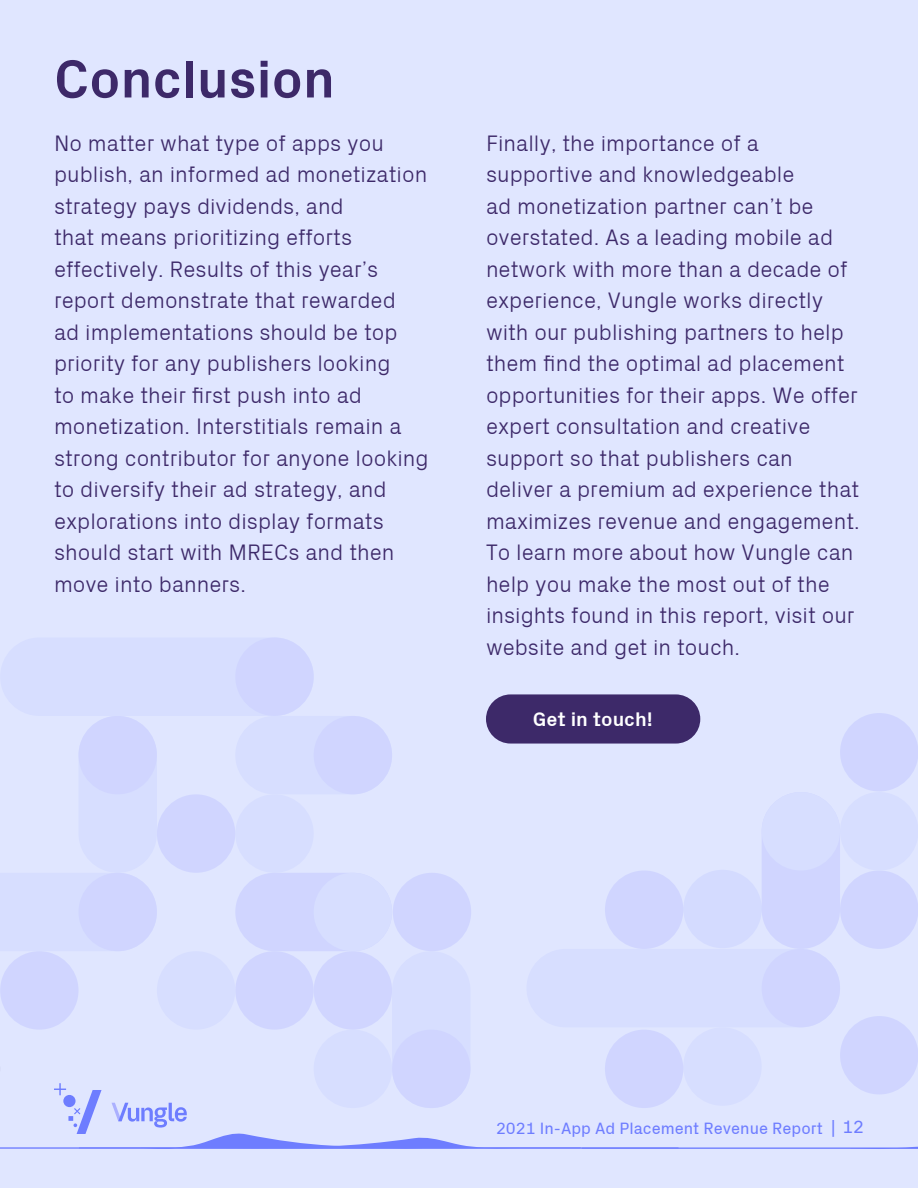
<style>
.page{position:relative;width:918px;height:1188px;background:#e0e6ff}
.page>*{position:absolute;margin:0;border:0;box-sizing:border-box;transform-origin:0 0}
.t1{font:700 54px "Px Grotesk";color:#3d2969}
.t2{font:300 22.5px/31.5px "Px Grotesk";color:#3d2969}
.t3{font:700 19.8px "Px Grotesk";color:#fff}
.t4{font:16.5px "Px Grotesk";color:#6e7dff}
.s1{font-size:18px}
</style>
<div class="page">
<div style="left:486px;top:694px;width:214px;height:50px;background:#3d2969;border-radius:25px"></div>
<div style="left:683px;top:870px;width:79px;height:78px;background:#d4dbff;border-radius:50%"></div>
<div style="left:235px;top:951px;width:79px;height:79px;background:#d0d5ff;border-radius:50%"></div>
<div style="left:235px;top:794px;width:79px;height:79px;background:#d7deff;border-radius:50%"></div>
<div style="left:157px;top:951px;width:78px;height:79px;background:#d7deff;border-radius:50%"></div>
<svg style="left:78px;top:873px;width:47px;height:78px"></svg>
<div style="left:157px;top:794px;width:78px;height:79px;background:#d0d5ff;border-radius:50%"></div>
<div style="left:79px;top:716px;width:78px;height:157px;background:#d7deff;border-radius:39px"></div>
<div style="left:0;top:951px;width:79px;height:79px;background:#d0d5ff;border-radius:50%"></div>
<div style="left:0;top:637px;width:314px;height:79px;background:#d7deff;border-radius:39px"></div>
<svg style="left:0;top:1030px;width:918px;height:119px"></svg>
<div style="left:314px;top:1030px;width:78px;height:78px;background:#d7deff;border-radius:50%"></div>
<div style="left:314px;top:951px;width:78px;height:79px;background:#d0d5ff;border-radius:50%"></div>
<div style="left:235px;top:873px;width:157px;height:78px;background:#d0d5ff;border-radius:39px"></div>
<div style="left:235px;top:716px;width:157px;height:78px;background:#d7deff;border-radius:39px"></div>
<div style="left:314px;top:716px;width:78px;height:78px;background:#d0d5ff;border-radius:50%"></div>
<div style="left:392px;top:951px;width:78px;height:157px;background:#d7deff;border-radius:39px"></div>
<div style="left:392px;top:1030px;width:78px;height:78px;background:#d0d5ff;border-radius:50%"></div>
<div style="left:393px;top:873px;width:78px;height:78px;background:#d0d5ff;border-radius:50%"></div>
<div style="left:314px;top:873px;width:78px;height:78px;background:#d7deff;border-radius:50%"></div>
<div style="left:79px;top:873px;width:78px;height:78px;background:#d0d5ff;border-radius:50%"></div>
<div style="left:79px;top:716px;width:78px;height:78px;background:#d0d5ff;border-radius:50%"></div>
<div style="left:235px;top:637px;width:79px;height:79px;background:#d0d5ff;border-radius:50%"></div>
<div style="left:527px;top:949px;width:313px;height:78px;background:#d7deff;border-radius:39px"></div>
<div style="left:840px;top:871px;width:78px;height:78px;background:#d0d5ff;border-radius:50%"></div>
<div style="left:840px;top:792px;width:78px;height:79px;background:#d7deff;border-radius:50%"></div>
<div style="left:762px;top:792px;width:78px;height:157px;background:#d0d5ff;border-radius:39px"></div>
<div style="left:683px;top:1027px;width:79px;height:79px;background:#d7deff;border-radius:50%"></div>
<div style="left:762px;top:949px;width:78px;height:78px;background:#d0d5ff;border-radius:50%"></div>
<div style="left:762px;top:792px;width:78px;height:79px;background:#d7deff;border-radius:50%"></div>
<div style="left:840px;top:713px;width:78px;height:78px;background:#d0d5ff;border-radius:50%"></div>
<div style="left:840px;top:1016px;width:78px;height:78px;background:#d0d5ff;border-radius:50%"></div>
<div style="left:605px;top:1030px;width:78px;height:78px;background:#d0d5ff;border-radius:50%"></div>
<div style="left:605px;top:871px;width:78px;height:78px;background:#d0d5ff;border-radius:50%"></div>
<h1 class="t1" style="left:54px;top:47px;width:282px">Conclusion</h1>
<p class="t2" style="left:54px;top:127px;width:376px">No matter what type of apps you publish, an informed ad monetization strategy pays dividends, and<br>that means prioritizing efforts effectively. Results of this year’s report demonstrate that rewarded<br>ad implementations should be top priority for any publishers looking<br>to make their first push into ad monetization. Interstitials remain a strong contributor for anyone looking to diversify their ad strategy, and explorations into display formats should start with MRECs and then move into banners.</p>
<p class="t2" style="left:486px;top:127px;width:375px">Finally, the importance of a supportive and knowledgeable<br>ad monetization partner can’t be overstated. As a leading mobile ad network with more than a decade of experience, Vungle works directly with our publishing partners to help them find the optimal ad placement opportunities for their apps. We offer expert consultation and creative support so that publishers can deliver a premium ad experience that maximizes revenue and engagement.<br>To learn more about how Vungle can help you make the most out of the insights found in this report, visit our website and get in touch.</p>
<p class="t3" style="left:533px;top:707px;width:121px">Get in touch!</p>
<p class="t4" style="left:496px;top:1118px;width:369px">2021 In-App Ad Placement Revenue Report | <span class="s1">12</span></p>
</div>
